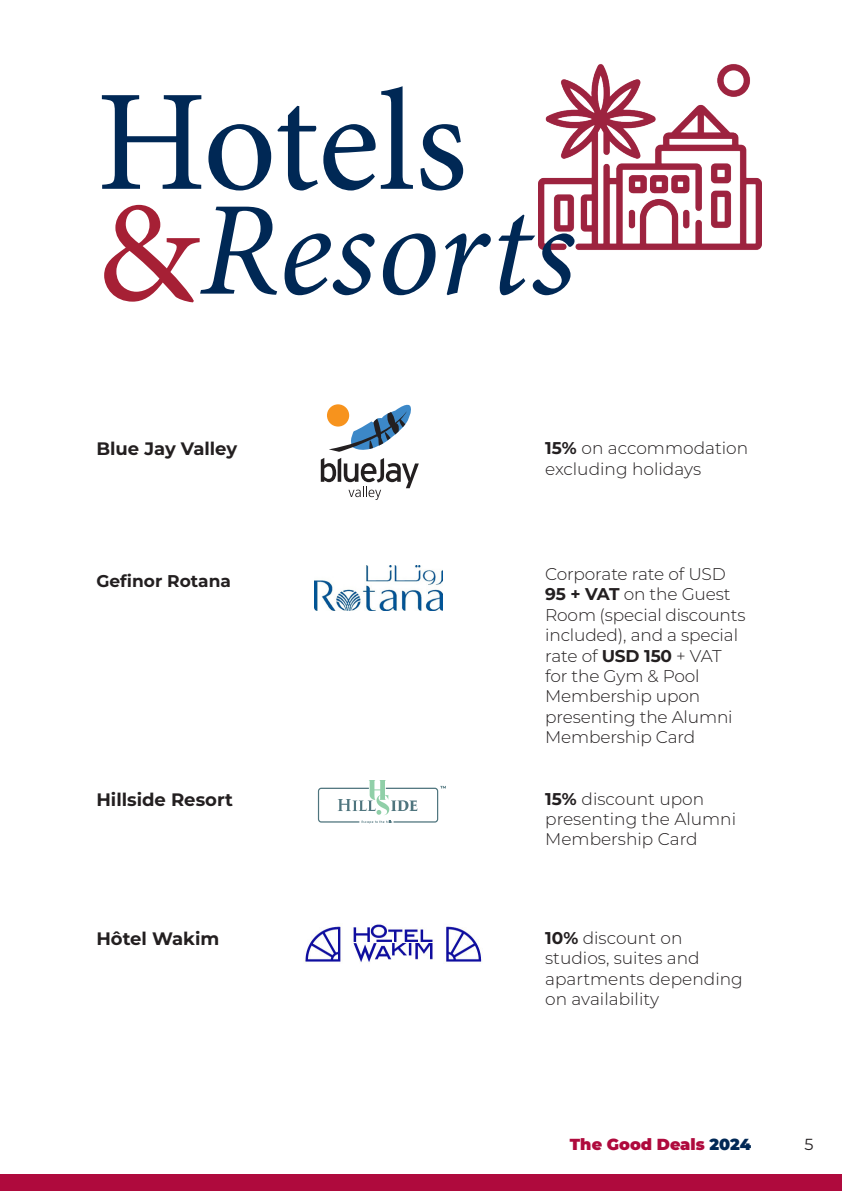
<style>
.page{position:relative;width:842px;height:1191px;background:#fff}
.page>*{position:absolute;margin:0;border:0;box-sizing:border-box;transform-origin:0 0}
.t1{font:144px "Minion Pro";letter-spacing:-.005em;color:#002855}
.t2{font:144px "Minion Pro";color:#a62035}
.t3{font:italic 134px "Minion Pro";color:#002855}
.t4{font:700 18px "Montserrat";color:#231f20}
.t5{font:300 17px/20.4px "Montserrat";letter-spacing:-.01em;color:#231f20}
.t6{font:700 17px "Montserrat";color:#231f20}
.t7{font:900 16px "Montserrat";color:#af0a3d}
.t8{font:16px "Montserrat";color:#231f20}
.s1{font-weight:700}
.s2{color:#002855}
</style>
<div class="page">
<div style="left:0;top:1175px;width:842px;height:16px;background:#af0a3d"></div>
<svg style="left:321px;top:404px;width:98px;height:96px"></svg>
<svg style="left:318px;top:780px;width:128px;height:43px"></svg>
<img style="left:314px;top:565px;width:128px;height:45px">
<img style="left:304px;top:923px;width:178px;height:40px">
<img style="left:538px;top:64px;width:224px;height:186px">
<p class="t1" style="left:96px;top:46px;width:373px">Hotels</p>
<p class="t3" style="left:199px;top:159px;width:379px">Resorts</p>
<p class="t2" style="left:96px;top:157px;width:104px">&amp;</p>
<p class="t4" style="left:96px;top:437px;width:142px">Blue Jay Valley</p>
<p class="t5" style="left:545px;top:437px;width:205px"><span class="s1">15%</span> on accommodation excluding holidays</p>
<p class="t6" style="left:96px;top:569px;width:136px">Gefinor Rotana</p>
<p class="t5" style="left:545px;top:563px;width:202px">Corporate rate of USD<br><span class="s1">95 + VAT</span> on the Guest<br>Room (special discounts included ,) and a special rate of <span class="s1">USD 150</span> + VAT for the Gym &amp; Pool<br>Membership upon presenting the Alumni<br>Membership Card</p>
<p class="t4" style="left:96px;top:787px;width:138px">Hillside Resort</p>
<p class="t5" style="left:545px;top:788px;width:192px"><span class="s1">15%</span> discount upon presenting the Alumni<br>Membership Card</p>
<p class="t4" style="left:96px;top:926px;width:124px">Hôtel Wakim</p>
<p class="t5" style="left:545px;top:927px;width:199px"><span class="s1">10%</span> discount on studios, suites and apartments depending on availability</p>
<p class="t7" style="left:570px;top:1133px;width:183px">The Good Deals <span class="s2">2024</span></p>
<p class="t8" style="left:804px;top:1133px;width:11px">5</p>
</div>
